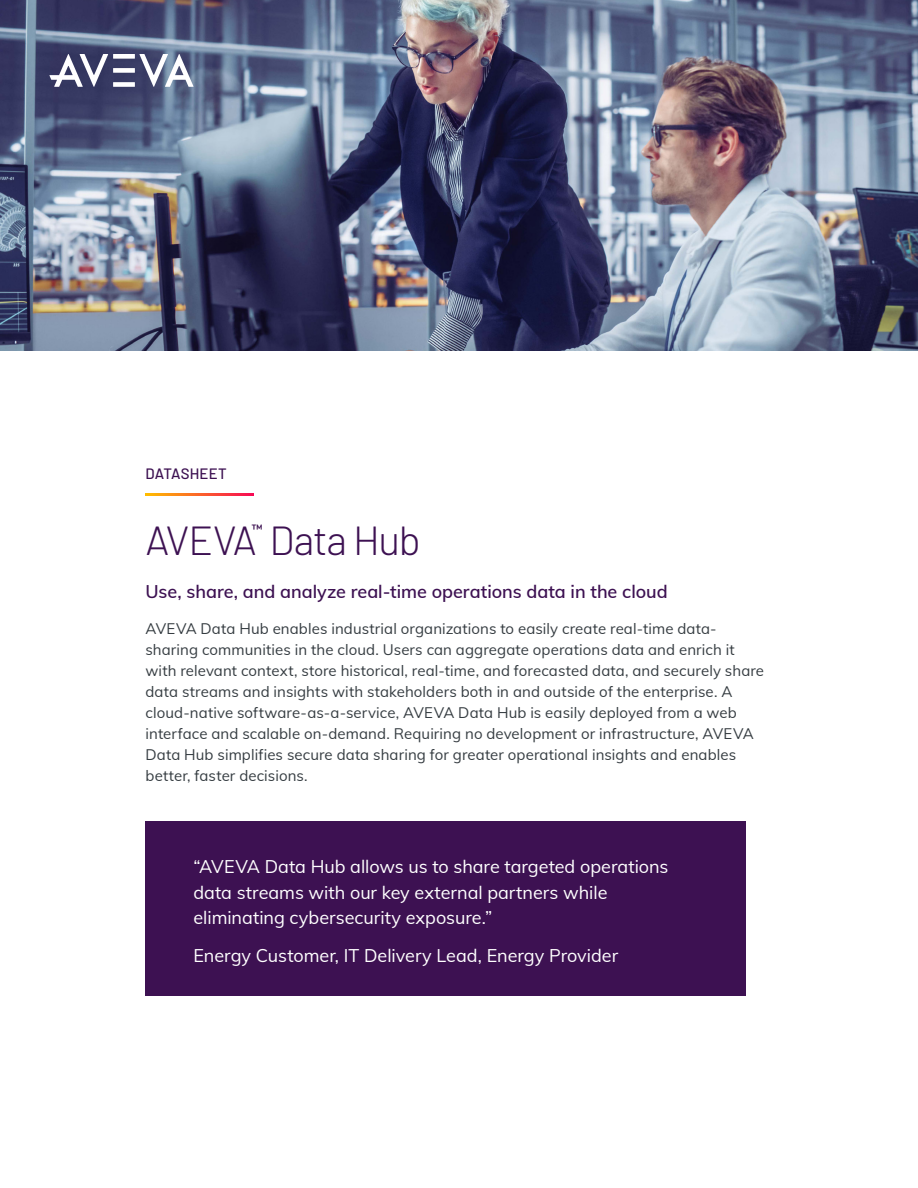
<style>
.page{position:relative;width:918px;height:1188px;background:#fff}
.page>*{position:absolute;margin:0;border:0;box-sizing:border-box;transform-origin:0 0}
.H1_Doc_Title{font:300 40.5px "Barlow";letter-spacing:-.03em;color:#3d1152}
.Body_Copy{font:18px/25.5px "Muli";color:#fff}
.S1_Subheadlines_1{font:600 18px "Muli";color:#3d1152}
.Body_Copy-2{font:15px/21px "Muli";letter-spacing:.005em;color:#363d42}
.Doc_Content_Type{font:500 15px "Barlow";letter-spacing:.01em;color:#3d1152}
.H1_Doc_Title-2{font:600 11.85px "Muli";color:#3d1152}
</style>
<div class="page">
<img style="left:0;top:0;width:918px;height:351px">
<div style="left:113px;top:82px;width:22px;height:5px;background:#fff"></div>
<div style="left:113px;top:68px;width:22px;height:5px;background:#fff"></div>
<div style="left:113px;top:54px;width:22px;height:5px;background:#fff"></div>
<svg style="left:49px;top:54px;width:59px;height:33px"></svg>
<svg style="left:139px;top:54px;width:55px;height:33px"></svg>
<svg style="left:146px;top:494px;width:108px;height:1px"></svg>
<div style="left:146px;top:821px;width:600px;height:175px;background:#3d1152"></div>
<p class="Doc_Content_Type" style="left:146px;top:462px;width:83px">DATASHEET</p>
<p class="H1_Doc_Title-2" style="left:252px;top:520px;width:13px">™</p>
<p class="H1_Doc_Title" style="left:146px;top:511px;width:277px">AVEVA Data Hub</p>
<p class="S1_Subheadlines_1" style="left:146px;top:578px;width:524px">Use, share, and analyze real-time operations data in the cloud</p>
<p class="Body_Copy-2" style="left:146px;top:618px;width:620px">AVEVA Data Hub enables industrial organizations to easily create real-time data&shy;sharing communities in the cloud. Users can aggregate operations data and enrich it with relevant context, store historical, real-time, and forecasted data, and securely share data streams and insights with stakeholders both in and outside of the enterprise. A cloud-native software-as-a-service, AVEVA Data Hub is easily deployed from a web interface and scalable on-demand. Requiring no development or infrastructure, AVEVA Data Hub simplifies secure data sharing for greater operational insights and enables better, faster decisions.</p>
<p class="Body_Copy" style="left:193px;top:853px;width:477px">“AVEVA Data Hub allows us to share targeted operations data streams with our key external partners while eliminating cybersecurity exposure.”</p>
<p class="Body_Copy" style="left:193px;top:941px;width:426px">Energy Customer, IT Delivery Lead, Energy Provider</p>
</div>
